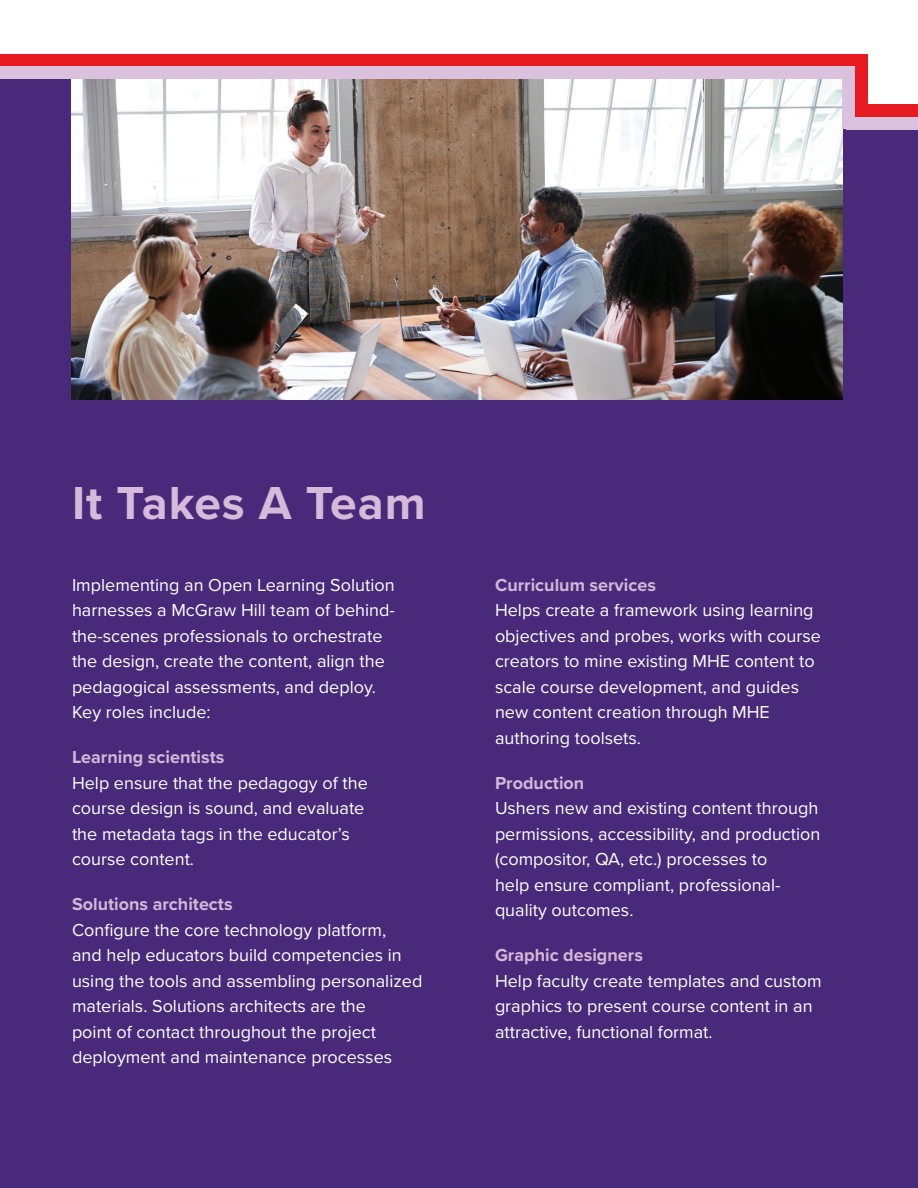
<style>
.page{position:relative;width:918px;height:1188px;background:#fff}
.page>*{position:absolute;margin:0;border:0;box-sizing:border-box;transform-origin:0 0}
.t1{font:700 48px "Proxima Nova";letter-spacing:.02em;color:#d5bad9}
.t2{font:18px/25.5px "Proxima Nova";color:#fff}
.t3{font:700 18px "Proxima Nova";color:#d4b8d7}
</style>
<div class="page">
<div style="left:0;top:72px;width:918px;height:1116px;background:#48297a"></div>
<img style="left:72px;top:79px;width:771px;height:321px">
<div style="left:0;top:54px;width:855px;height:13px;background:#e51b21"></div>
<div style="left:0;top:67px;width:855px;height:12px;background:#dac1dd"></div>
<div style="left:843px;top:66px;width:12px;height:63px;background:#dac1dd"></div>
<div style="left:855px;top:54px;width:12px;height:63px;background:#e51b21"></div>
<div style="left:858px;top:105px;width:60px;height:12px;background:#e51b21"></div>
<div style="left:846px;top:117px;width:72px;height:12px;background:#dac1dd"></div>
<h1 class="t1" style="left:72px;top:468px;width:355px">It Takes A Team</h1>
<p class="t2" style="left:72px;top:571px;width:324px">Implementing an Open Learning Solution harnesses a McGraw Hill team of behind&shy;the-scenes professionals to orchestrate the design, create the content, align the pedagogical assessments, and deploy.<br>Key roles include:</p>
<p class="t3" style="left:72px;top:744px;width:154px">Learning scientists</p>
<p class="t2" style="left:72px;top:769px;width:297px">Help ensure that the pedagogy of the course design is sound, and evaluate the metadata tags in the educator’s course content.</p>
<p class="t3" style="left:72px;top:891px;width:162px">Solutions architects</p>
<p class="t2" style="left:72px;top:916px;width:352px">Configure the core technology platform,<br>and help educators build competencies in using the tools and assembling personalized materials. Solutions architects are the<br>point of contact throughout the project deployment and maintenance processes</p>
<p class="t3" style="left:495px;top:572px;width:162px">Curriculum services</p>
<p class="t2" style="left:495px;top:597px;width:327px">Helps create a framework using learning objectives and probes, works with course creators to mine existing MHE content to scale course development, and guides new content creation through MHE authoring toolsets.</p>
<p class="t3" style="left:495px;top:770px;width:91px">Production</p>
<p class="t2" style="left:495px;top:795px;width:327px">Ushers new and existing content through permissions, accessibility, and production (compositor, QA, etc.) processes to<br>help ensure compliant, professional&shy;quality outcomes.</p>
<p class="t3" style="left:495px;top:942px;width:149px">Graphic designers</p>
<p class="t2" style="left:495px;top:967px;width:328px">Help faculty create templates and custom graphics to present course content in an attractive, functional format.</p>
</div>
